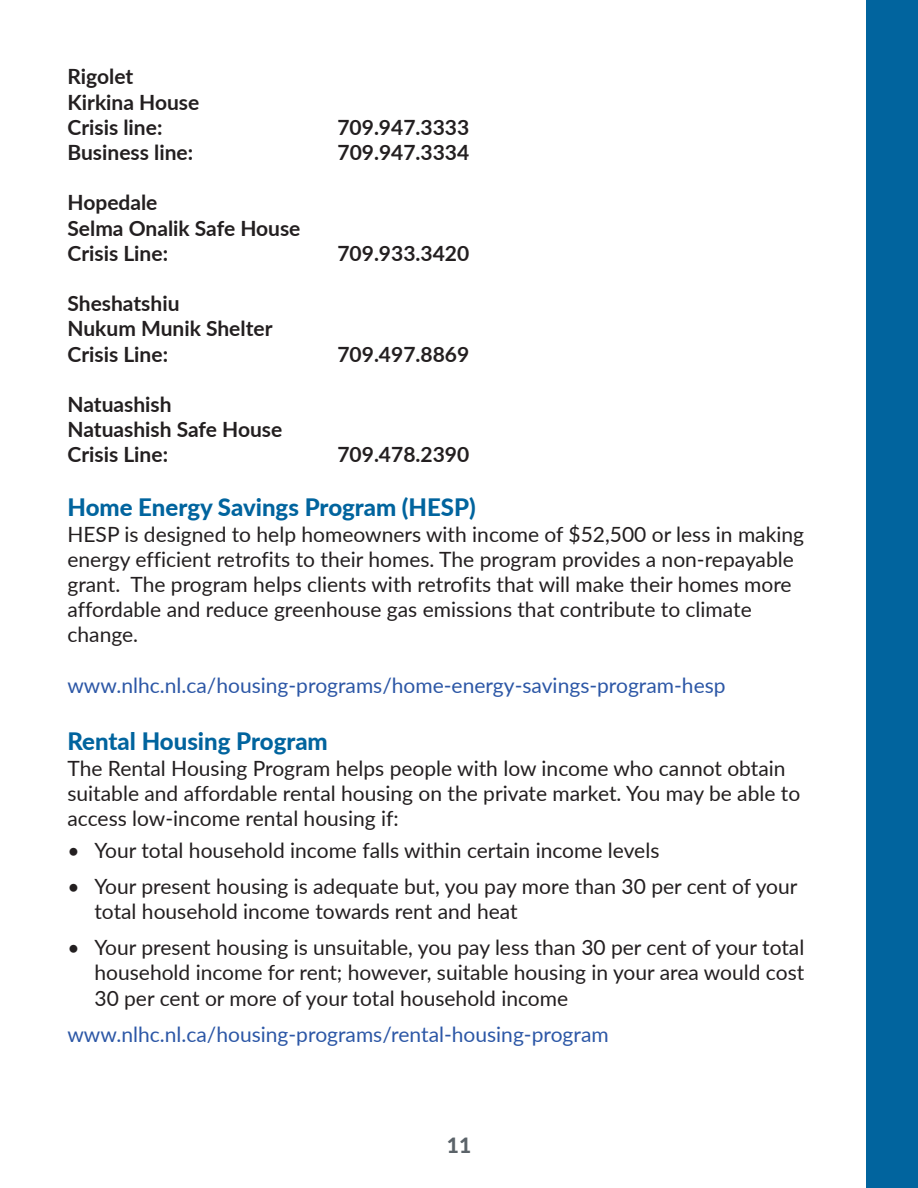
<style>
.page{position:relative;width:918px;height:1188px;background:#fff}
.page>*{position:absolute;margin:0;border:0;box-sizing:border-box;transform-origin:0 0}
.Sub_Header_Blue{font:800 24px "Lato";color:#01649e}
.Body_Text{font:21px/25.2px "Lato";color:#231f20}
.Phone_Number_Bold{font:700 21px/25.2px "Lato";color:#231f20}
.Body_Text-2{font:21px "Lato";color:#2c57a6}
.Bullets{font:21px "Lato";color:#2c57a6}
.Body_Text-3{font:700 21px "Lato";color:#231f20}
.t1{font:800 21px "Lato";color:#5b6369}
</style>
<div class="page">
<div style="left:867px;top:0;width:51px;height:1188px;background:#01649e"></div>
<p class="Body_Text-3" style="left:68px;top:61px;width:67px">Rigolet</p>
<p class="Body_Text-3" style="left:68px;top:87px;width:133px">Kirkina House</p>
<p class="Phone_Number_Bold" style="left:68px;top:114px;width:96px">Crisis line:</p>
<p class="Phone_Number_Bold" style="left:337px;top:114px;width:133px">709.947.3333</p>
<p class="Phone_Number_Bold" style="left:68px;top:139px;width:127px">Business line:</p>
<p class="Phone_Number_Bold" style="left:337px;top:139px;width:133px">709.947.3334</p>
<p class="Body_Text-3" style="left:68px;top:187px;width:92px">Hopedale</p>
<p class="Body_Text-3" style="left:68px;top:213px;width:235px">Selma Onalik Safe House</p>
<p class="Phone_Number_Bold" style="left:68px;top:240px;width:102px">Crisis Line:</p>
<p class="Phone_Number_Bold" style="left:337px;top:240px;width:133px">709.933.3420</p>
<p class="Phone_Number_Bold" style="left:68px;top:290px;width:114px">Sheshatshiu</p>
<p class="Phone_Number_Bold" style="left:68px;top:315px;width:206px">Nukum Munik Shelter<br>Crisis Line:</p>
<p class="Phone_Number_Bold" style="left:337px;top:340px;width:133px">709.497.8869</p>
<p class="Phone_Number_Bold" style="left:68px;top:391px;width:216px">Natuashish<br>Natuashish Safe House<br>Crisis Line:</p>
<p class="Phone_Number_Bold" style="left:337px;top:441px;width:133px">709.478.2390</p>
<p class="Sub_Header_Blue" style="left:68px;top:490px;width:410px">Home Energy Savings Program (HESP)</p>
<p class="Body_Text" style="left:68px;top:520px;width:738px">HESP is designed to help homeowners with income of $52,500 or less in making energy efficient retrofits to their homes. The program provides a non-repayable grant. The program helps clients with retrofits that will make their homes more affordable and reduce greenhouse gas emissions that contribute to climate change.</p>
<p class="Body_Text-2" style="left:68px;top:670px;width:660px">www.nlhc.nl.ca/housing-programs/home-energy-savings-program-hesp</p>
<p class="Sub_Header_Blue" style="left:68px;top:724px;width:262px">Rental Housing Program</p>
<p class="Body_Text" style="left:68px;top:754px;width:734px">The Rental Housing Program helps people with low income who cannot obtain suitable and affordable rental housing on the private market. You may be able to access low-income rental housing if:</p>
<p class="Body_Text" style="left:68px;top:837px;width:593px">• Your total household income falls within certain income levels</p>
<p class="Body_Text" style="left:94px;top:873px;width:704px;text-indent:-27px">• Your present housing is adequate but, you pay more than 30 per cent of your total household income towards rent and heat</p>
<p class="Body_Text" style="left:94px;top:934px;width:711px;text-align:justify;text-indent:-27px">• Your present housing is unsuitable, you pay less than 30 per cent of your total household income for rent; however, suitable housing in your area would cost 30 per cent or more of your total household income</p>
<p class="Bullets" style="left:68px;top:1019px;width:543px">www.nlhc.nl.ca/housing-programs/rental-housing-program</p>
<p class="t1" style="left:447px;top:1130px;width:26px">11</p>
</div>
